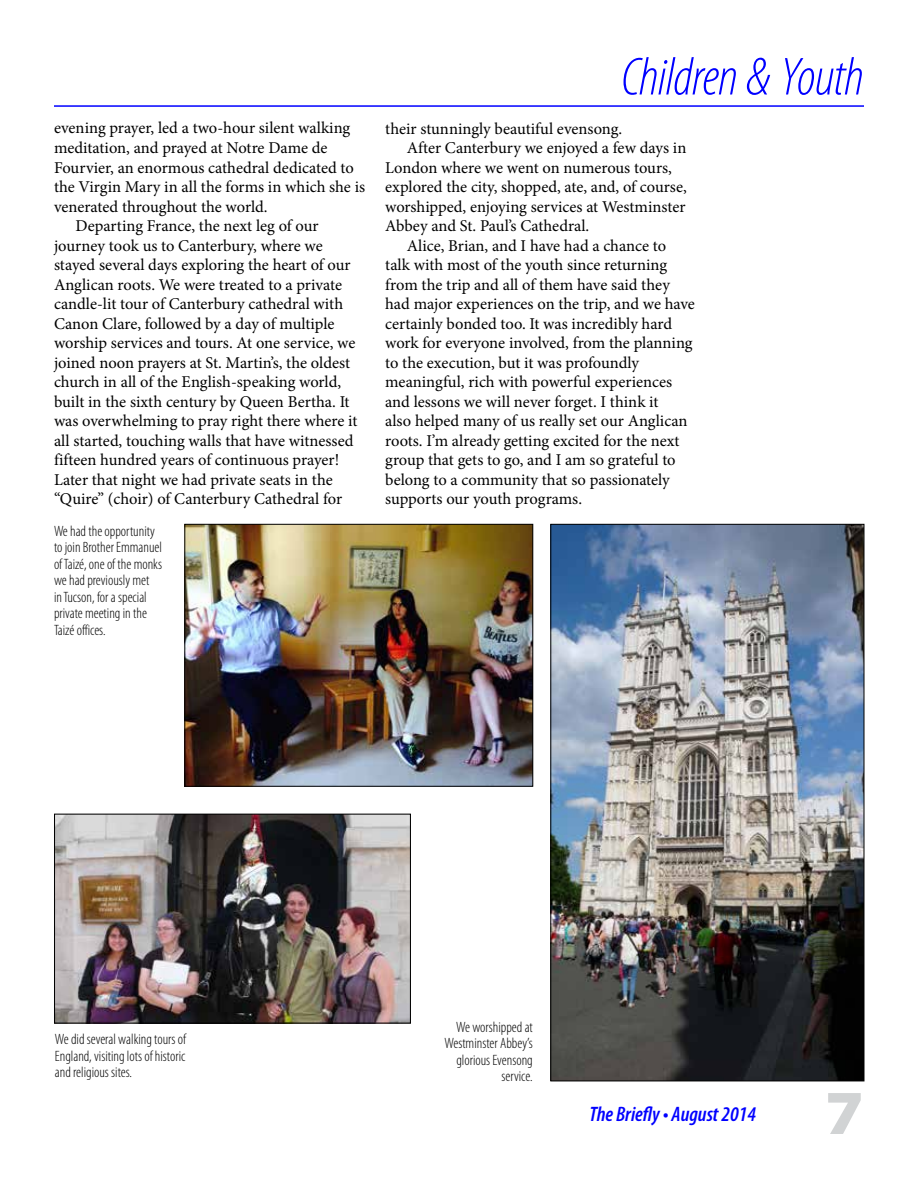
<style>
.page{position:relative;width:918px;height:1188px;background:#fff}
.page>*{position:absolute;margin:0;border:0;box-sizing:border-box;transform-origin:0 0}
.t1{font:900 semi-expanded 63px "Myriad Pro";color:#d1d3d4}
.t2{font:italic 300 condensed 54px "Myriad Pro";letter-spacing:-.015em;color:#00f}
.t3{font:italic 600 condensed 21px "Myriad Pro";color:#00f}
.t4{font:16.5px "Minion Pro";color:#000}
.t5{font:300 condensed 15px/16.5px "Myriad Pro";color:#000;text-align:right}
</style>
<div class="page">
<hr style="left:54px;top:105px;width:810px;height:2px;background:#00f">
<img style="left:552px;top:526px;width:310px;height:553px">
<img style="left:56px;top:816px;width:353px;height:206px">
<div style="left:54px;top:814px;width:357px;height:210px;border:1px solid #000"></div>
<img style="left:186px;top:526px;width:345px;height:259px">
<div style="left:184px;top:524px;width:349px;height:263px;border:1px solid #000"></div>
<p class="t4" style="left:54px;top:117px;width:298px">evening prayer, led a two-hour silent walking</p>
<p class="t4" style="left:54px;top:137px;width:275px">meditation, and prayed at Notre Dame de</p>
<p class="t4" style="left:54px;top:156px;width:301px">Fourvier, an enormous cathedral dedicated to</p>
<p class="t4" style="left:54px;top:176px;width:313px">the Virgin Mary in all the forms in which she is</p>
<p class="t4" style="left:54px;top:195px;width:215px">venerated throughout the world.</p>
<p class="t4" style="left:76px;top:215px;width:245px">Departing France, the next leg of our</p>
<p class="t4" style="left:54px;top:234px;width:270px">journey took us to Canterbury, where we</p>
<p class="t4" style="left:54px;top:254px;width:298px">stayed several days exploring the heart of our</p>
<p class="t4" style="left:54px;top:273px;width:290px">Anglican roots. We were treated to a private</p>
<p class="t4" style="left:54px;top:293px;width:291px">candle-lit tour of Canterbury cathedral with</p>
<p class="t4" style="left:54px;top:312px;width:282px">Canon Clare, followed by a day of multiple</p>
<p class="t4" style="left:54px;top:332px;width:303px">worship services and tours. At one service, we</p>
<p class="t4" style="left:54px;top:351px;width:298px">joined noon prayers at St. Martin’s, the oldest</p>
<p class="t4" style="left:54px;top:371px;width:289px">church in all of the English-speaking world,</p>
<p class="t4" style="left:54px;top:390px;width:297px">built in the sixth century by Queen Bertha. It</p>
<p class="t4" style="left:54px;top:410px;width:305px">was overwhelming to pray right there where it</p>
<p class="t4" style="left:54px;top:429px;width:301px">all started, touching walls that have witnessed</p>
<p class="t4" style="left:54px;top:449px;width:287px">fifteen hundred years of continuous prayer!</p>
<p class="t4" style="left:54px;top:468px;width:280px">Later that night we had private seats in the</p>
<p class="t4" style="left:54px;top:488px;width:290px">“Quire” (choir) of Canterbury Cathedral for</p>
<p class="t5" style="left:54px;top:523px;width:110px;text-align:left">We had the opportunity to join Brother Emmanuel of Taizé, one of the monks we had previously met<br>in Tucson, for a special private meeting in the<br>Taizé offices.</p>
<h2 class="t2" style="left:622px;top:48px;width:244px">Children &amp; Youth</h2>
<p class="t4" style="left:385px;top:117px;width:239px">their stunningly beautiful evensong.</p>
<p class="t4" style="left:407px;top:137px;width:281px">After Canterbury we enjoyed a few days in</p>
<p class="t4" style="left:385px;top:156px;width:288px">London where we went on numerous tours,</p>
<p class="t4" style="left:385px;top:176px;width:303px">explored the city, shopped, ate, and, of course,</p>
<p class="t4" style="left:385px;top:195px;width:302px">worshipped, enjoying services at Westminster</p>
<p class="t4" style="left:385px;top:215px;width:206px">Abbey and St. Paul’s Cathedral.</p>
<p class="t4" style="left:407px;top:234px;width:261px">Alice, Brian, and I have had a chance to</p>
<p class="t4" style="left:385px;top:254px;width:283px">talk with most of the youth since returning</p>
<p class="t4" style="left:385px;top:273px;width:286px">from the trip and all of them have said they</p>
<p class="t4" style="left:385px;top:293px;width:311px">had major experiences on the trip, and we have</p>
<p class="t4" style="left:385px;top:312px;width:288px">certainly bonded too. It was incredibly hard</p>
<p class="t4" style="left:385px;top:332px;width:309px">work for everyone involved, from the planning</p>
<p class="t4" style="left:385px;top:351px;width:255px">to the execution, but it was profoundly</p>
<p class="t4" style="left:385px;top:371px;width:288px">meaningful, rich with powerful experiences</p>
<p class="t4" style="left:385px;top:390px;width:275px">and lessons we will never forget. I think it</p>
<p class="t4" style="left:385px;top:410px;width:304px">also helped many of us really set our Anglican</p>
<p class="t4" style="left:385px;top:429px;width:296px">roots. I’m already getting excited for the next</p>
<p class="t4" style="left:385px;top:449px;width:292px">group that gets to go, and I am so grateful to</p>
<p class="t4" style="left:385px;top:468px;width:286px">belong to a community that so passionately</p>
<p class="t4" style="left:385px;top:488px;width:198px">supports our youth programs.</p>
<p class="t5" style="left:55px;top:1031px;width:133px;text-align:justify">We did several walking tours of England, visiting lots of historic and religious sites.</p>
<p class="t5" style="left:445px;top:1019px;width:90px">We worshipped at<br>Westminster Abbey’s glorious Evensong service.</p>
<p class="t3" style="left:589px;top:1102px;width:168px">The Briefly • August 2014</p>
<h1 class="t1" style="left:825px;top:1077px;width:40px">7</h1>
</div>
